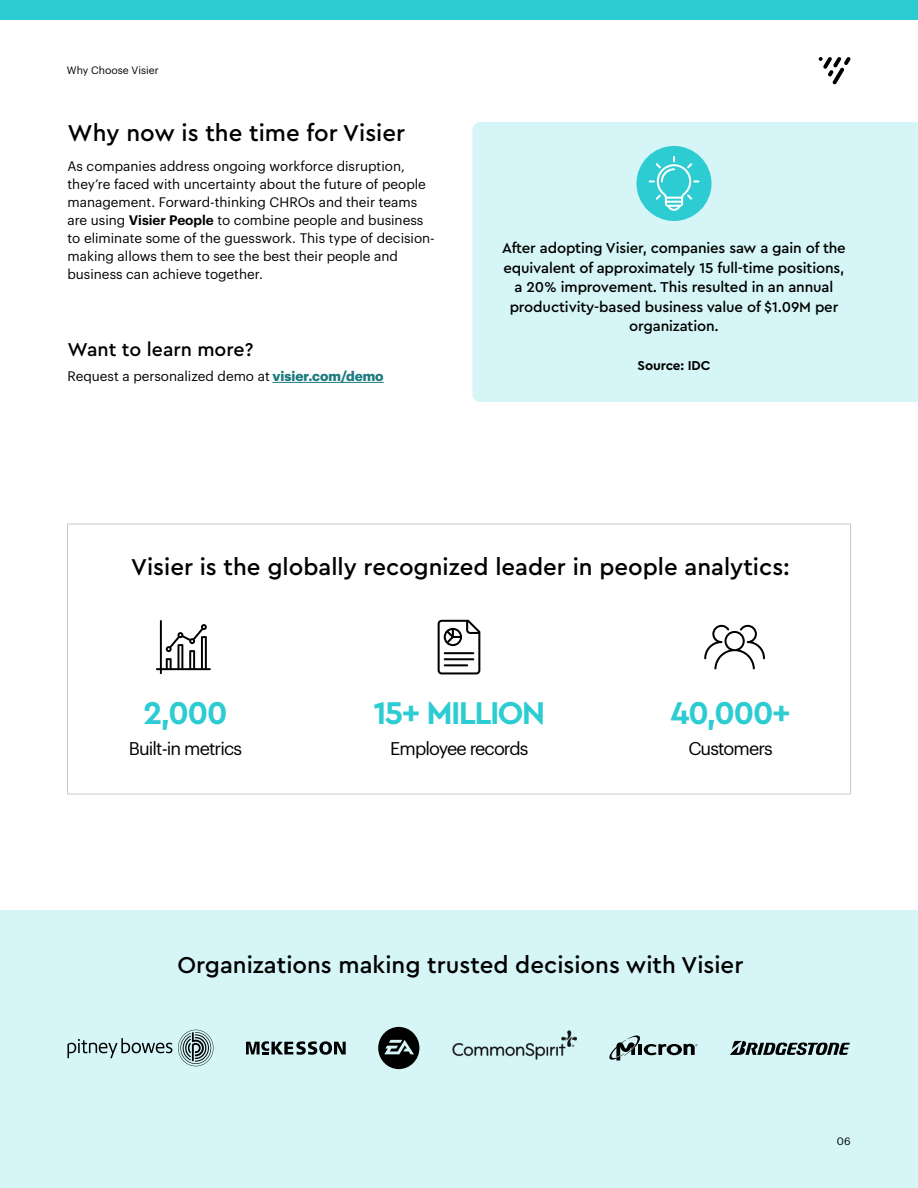
<style>
.page{position:relative;width:918px;height:1188px;background:#fff}
.page>*{position:absolute;margin:0;border:0;box-sizing:border-box;transform-origin:0 0}
.t1{font:700 33px "Cera Pro";letter-spacing:-.05em;color:#2dccd3}
.t2{font:500 24px "Cera Pro";color:#000}
.t3{font:500 19.5px "Cera Pro";color:#000}
.t4{font:18px "Graphik";letter-spacing:-.05em;color:#000}
.t5{font:500 15px/19.5px "Cera Pro";letter-spacing:-.01em;color:#000;text-align:center}
.t6{font:13.5px/18px "Graphik";color:#000}
.t7{font:700 13.5px "Cera Pro";letter-spacing:-.01em;color:#000}
.t8{font:10.5px "Graphik";color:#000}
.s1{font-weight:600}
.s2{font-weight:700;color:#1b7a7f}
</style>
<div class="page">
<hr style="left:272px;top:382px;width:112px;height:1px;background:#1b7a7f">
<div style="left:472px;top:122px;width:446px;height:280px;background:#d5f5f6"></div>
<div style="left:636px;top:146px;width:75px;height:75px;background:#2dccd3;border-radius:50%"></div>
<svg style="left:649px;top:156px;width:50px;height:55px"></svg>
<div style="left:0;top:911px;width:918px;height:277px;background:#d5f5f6"></div>
<svg style="left:704px;top:625px;width:61px;height:44px"></svg>
<svg style="left:438px;top:620px;width:42px;height:54px"></svg>
<svg style="left:156px;top:620px;width:55px;height:54px"></svg>
<svg style="left:246px;top:1041px;width:100px;height:14px"></svg>
<svg style="left:378px;top:1027px;width:41px;height:42px"></svg>
<svg style="left:609px;top:1035px;width:88px;height:26px"></svg>
<svg style="left:178px;top:1030px;width:35px;height:36px"></svg>
<svg style="left:67px;top:1038px;width:105px;height:20px"></svg>
<svg style="left:730px;top:1041px;width:120px;height:14px"></svg>
<img style="left:452px;top:1030px;width:125px;height:30px">
<div style="left:0;top:0;width:918px;height:20px;background:#2dccd3"></div>
<svg style="left:819px;top:57px;width:32px;height:27px"></svg>
<p class="t8" style="left:67px;top:63px;width:93px">Why Choose Visier</p>
<h2 class="t2" style="left:68px;top:117px;width:339px">Why now is the time for Visier</h2>
<p class="t6" style="left:68px;top:156px;width:369px">As companies address ongoing workforce disruption, they’re faced with uncertainty about the future of people management. Forward-thinking CHROs and their teams are using <span class="s1">Visier People</span> to combine people and business to eliminate some of the guesswork. This type of decision&shy;making allows them to see the best their people and business can achieve together.</p>
<h3 class="t3" style="left:68px;top:337px;width:188px">Want to learn more?</h3>
<p class="t6" style="left:68px;top:366px;width:318px">Request a personalized demo at <span class="s2">visier.com/demo</span></p>
<p class="t5" style="left:502px;top:238px;width:345px">After adopting Visier, companies saw a gain of the equivalent of approximately 15 full-time positions, a 20% improvement. This resulted in an annual productivity-based business value of $1.09M per organization.</p>
<p class="t7" style="left:638px;top:357px;width:74px">Source: IDC</p>
<h2 class="t2" style="left:131px;top:551px;width:660px">Visier is the globally recognized leader in people analytics:</h2>
<h1 class="t1" style="left:373px;top:691px;width:174px">15+ MILLION</h1>
<h1 class="t1" style="left:671px;top:691px;width:122px">40,000+</h1>
<h1 class="t1" style="left:143px;top:691px;width:86px">2,000</h1>
<h3 class="t4" style="left:129px;top:735px;width:115px">Built-in metrics</h3>
<h3 class="t4" style="left:390px;top:735px;width:140px">Employee records</h3>
<h3 class="t4" style="left:688px;top:735px;width:86px">Customers</h3>
<h2 class="t2" style="left:177px;top:949px;width:568px">Organizations making trusted decisions with Visier</h2>
<p class="t8" style="left:837px;top:1133px;width:15px">06</p>
</div>
